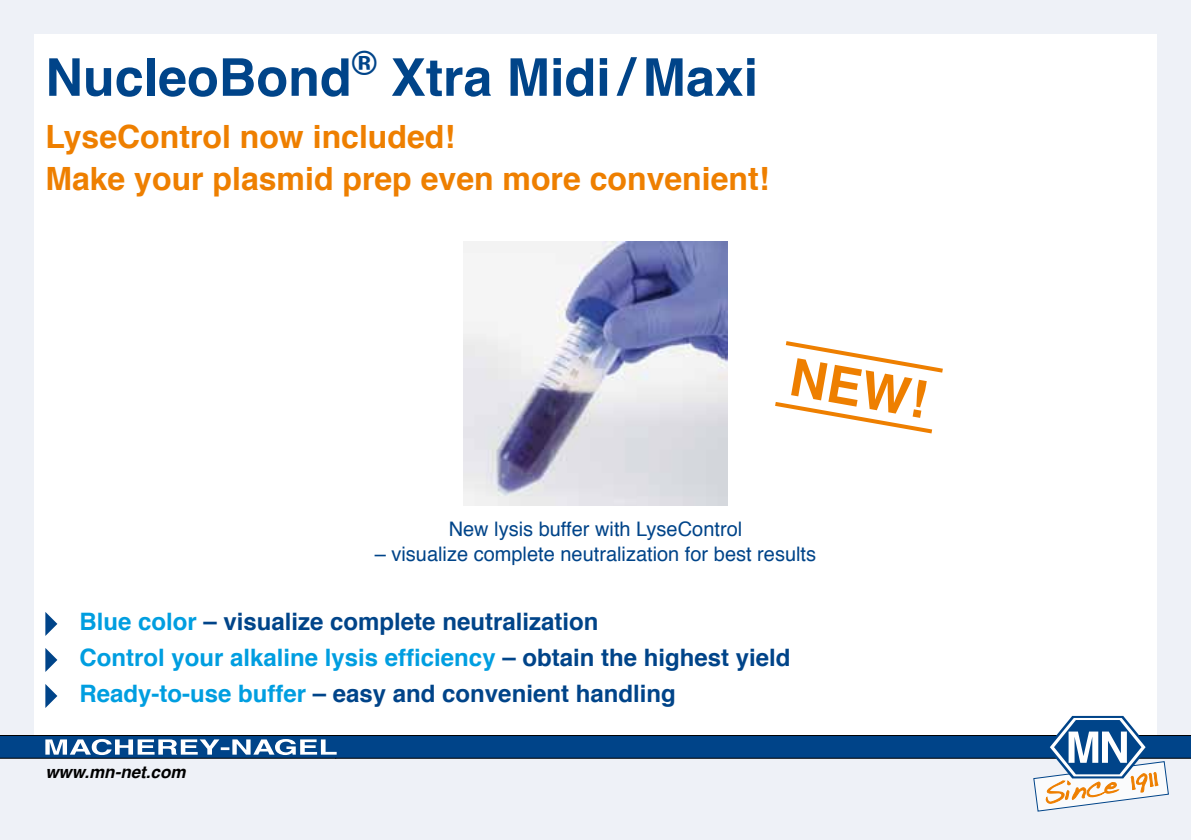
<style>
.page{position:relative;width:1191px;height:840px;background:#fff}
.page>*{position:absolute;margin:0;border:0;box-sizing:border-box;transform-origin:0 0}
.t1{font:700 52px "Helvetica";color:#004489}
.t2{font:700 52px "Helvetica";color:#ee7f00}
.t3{font:700 32px/41.2px "Helvetica";color:#ee7f00}
.t4{font:700 24px/36px "Helvetica";color:#004489}
.t5{font:20px "Helvetica";color:#004489}
.t6{font:italic 700 17px "Helvetica";color:#000}
.s1{color:#009ee0}
</style>
<div class="page">
<div style="left:0;top:0;width:1191px;height:839px;background:#eef1f7"></div>
<div style="left:34px;top:34px;width:1123px;height:714px;background:#fff"></div>
<svg style="left:45px;top:612px;width:12px;height:23px"></svg>
<svg style="left:45px;top:648px;width:12px;height:23px"></svg>
<svg style="left:45px;top:684px;width:12px;height:23px"></svg>
<svg style="left:0;top:715px;width:1191px;height:96px"></svg>
<img style="left:464px;top:242px;width:263px;height:263px">
<svg style="left:785px;top:341px;width:158px;height:32px"></svg>
<svg style="left:775px;top:402px;width:158px;height:32px"></svg>
<h1 class="t1" style="left:45px;top:35px;width:714px">NucleoBond<sup>®</sup> Xtra Midi / Maxi</h1>
<h2 class="t3" style="left:45px;top:117px;width:725px">LyseControl now included!<br>Make your plasmid prep even more convenient!</h2>
<h1 class="t2" style="left:797px;top:335px;width:140px;rotate:10deg">NEW!</h1>
<p class="t5" style="left:449px;top:513px;width:295px">New lysis buffer with LyseControl</p>
<p class="t5" style="left:375px;top:538px;width:443px">– visualize complete neutralization for best results</p>
<p class="t4" style="left:79px;top:603px;width:712px"><span class="s1">Blue color</span> – visualize complete neutralization<br><span class="s1">Control your alkaline lysis efficiency</span> – obtain the highest yield<br><span class="s1">Ready-to-use buffer</span> – easy and convenient handling</p>
<p class="t6" style="left:45px;top:757px;width:142px">www.mn-net.com</p>
</div>
